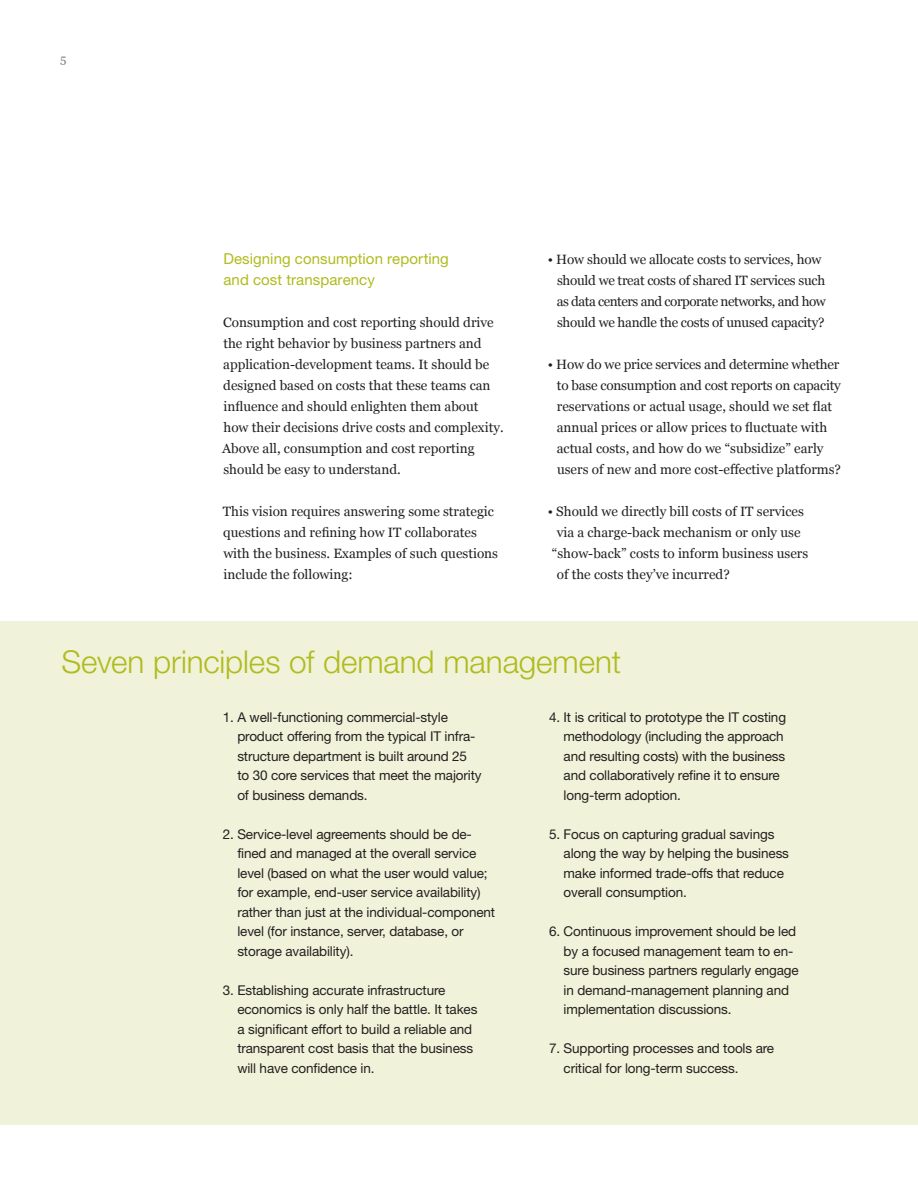
<style>
.page{position:relative;width:918px;height:1188px;background:#fff}
.page>*{position:absolute;margin:0;border:0;box-sizing:border-box;transform-origin:0 0}
.Sidebar_title{font:300 31.5px "Helvetica Neue LT Std";letter-spacing:-.005em;color:#b0bb1d}
.Subhead2{font:15px/21px "Helvetica Neue LT Std";letter-spacing:.005em;color:#b0bb1d}
.Sidebar_text{font:13.5px/19.5px "Helvetica Neue LT Std";letter-spacing:-.01em;color:#231f20}
.Text{font:13.5px/21px "Georgia";color:#231f20}
.Text-2{font:13.5px/21px "Georgia";letter-spacing:-.02em;color:#231f20}
.t1{font:12px "Georgia";color:#808285}
</style>
<div class="page">
<div style="left:0;top:621px;width:917px;height:504px;background:#f0f2d9"></div>
<p class="t1" style="left:60px;top:50px;width:8px">5</p>
<p class="Subhead2" style="left:223px;top:248px;width:227px">Designing consumption reporting and cost transparency</p>
<p class="Text" style="left:222px;top:311px;width:283px">Consumption and cost reporting should drive the right behavior by business partners and application-development teams. It should be designed based on costs that these teams can influence and should enlighten them about how their decisions drive costs and complexity.<br>Above all, consumption and cost reporting should be easy to understand.</p>
<p class="Text" style="left:223px;top:500px;width:277px">This vision requires answering some strategic questions and refining how IT collaborates with the business. Examples of such questions include the following:</p>
<p class="Text-2" style="left:557px;top:248px;width:271px;text-indent:-9px">• How should we allocate costs to services, how should we treat costs of shared IT services such as data centers and corporate networks, and how should we handle the costs of unused capacity?</p>
<p class="Text" style="left:557px;top:353px;width:286px;text-indent:-9px">• How do we price services and determine whether to base consumption and cost reports on capacity reservations or actual usage, should we set flat annual prices or allow prices to fluctuate with actual costs, and how do we “subsidize” early users of new and more cost-effective platforms?</p>
<p class="Text" style="left:548px;top:500px;width:258px">• Should we directly bill costs of IT services</p>
<p class="Text" style="left:557px;top:521px;width:245px">via a charge-back mechanism or only use</p>
<p class="Text" style="left:552px;top:542px;width:258px">“show-back” costs to inform business users</p>
<p class="Text" style="left:557px;top:563px;width:175px">of the costs they’ve incurred?</p>
<p class="Sidebar_title" style="left:62px;top:642px;width:561px">Seven principles of demand management</p>
<p class="Sidebar_text" style="left:237px;top:707px;width:246px;text-indent:-15px">1. A well-functioning commercial-style product offering from the typical IT infra&shy;structure department is built around 25 to 30 core services that meet the majority of business demands.</p>
<p class="Sidebar_text" style="left:237px;top:824px;width:259px;text-indent:-15px">2. Service-level agreements should be de&shy;fined and managed at the overall service level (based on what the user would value; for example, end-user service availability) rather than just at the individual-component level (for instance, server, database, or storage availability).</p>
<p class="Sidebar_text" style="left:237px;top:980px;width:242px;text-indent:-15px">3. Establishing accurate infrastructure economics is only half the battle. It takes a significant effort to build a reliable and transparent cost basis that the business will have confidence in.</p>
<p class="Sidebar_text" style="left:564px;top:707px;width:224px;text-indent:-15px">4. It is critical to prototype the IT costing methodology (including the approach and resulting costs) with the business and collaboratively refine it to ensure long-term adoption.</p>
<p class="Sidebar_text" style="left:564px;top:824px;width:227px;text-indent:-15px">5. Focus on capturing gradual savings along the way by helping the business make informed trade-offs that reduce overall consumption.</p>
<p class="Sidebar_text" style="left:564px;top:922px;width:237px;text-indent:-15px">6. Continuous improvement should be led by a focused management team to en&shy;sure business partners regularly engage in demand-management planning and implementation discussions.</p>
<p class="Sidebar_text" style="left:564px;top:1039px;width:212px;text-indent:-15px">7. Supporting processes and tools are critical for long-term success.</p>
</div>
